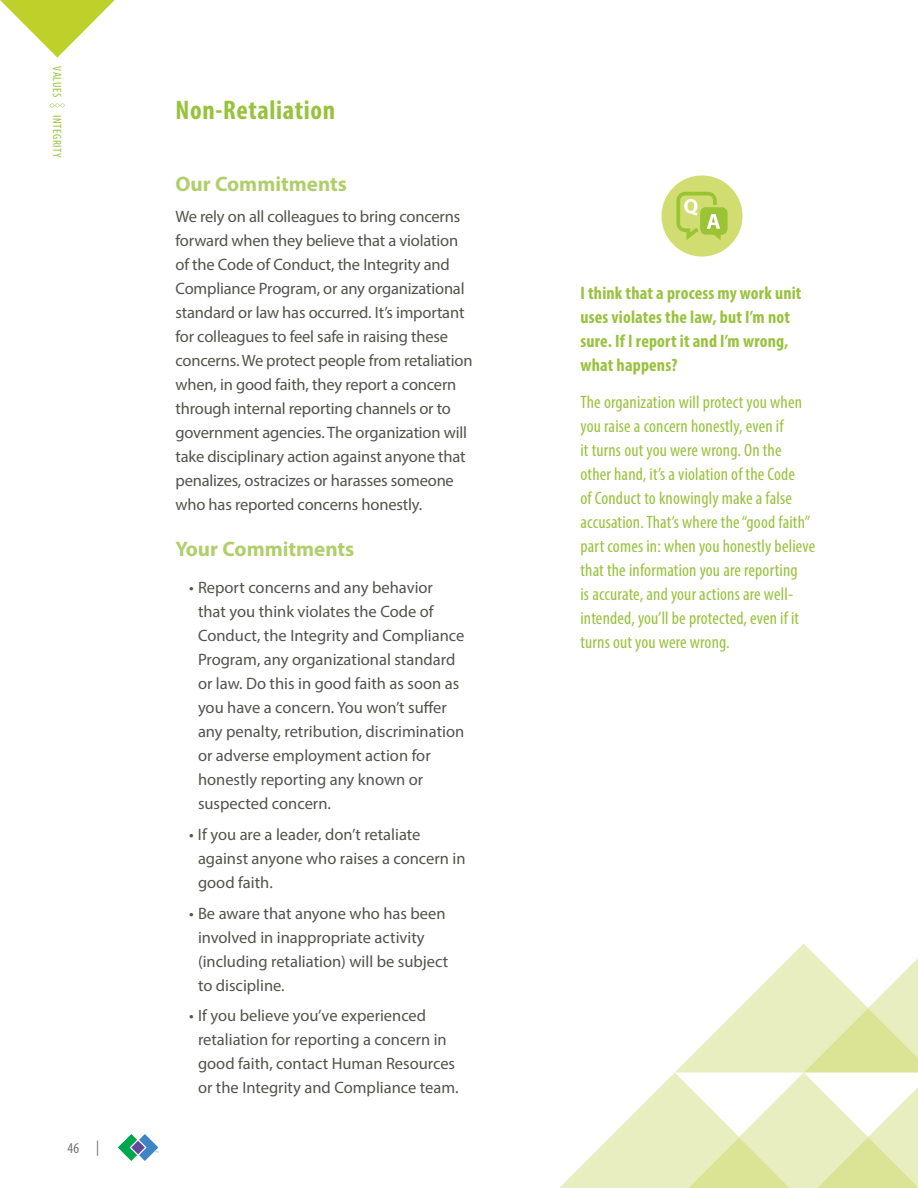
<style>
.page{position:relative;width:918px;height:1188px;background:#fff}
.page>*{position:absolute;margin:0;border:0;box-sizing:border-box;transform-origin:0 0}
.t1{font:700 condensed 27px "Myriad Pro";letter-spacing:.025em;color:#98c23c}
.t2{font:700 21px "Myriad Pro";color:#b1ce6c}
.t3{font:condensed 18px/24px "Myriad Pro";letter-spacing:.01em;color:#98c23c}
.t4{font:700 condensed 18px/24px "Myriad Pro";letter-spacing:.01em;color:#98c23c}
.t5{font:16.5px/24px "Myriad Pro";letter-spacing:-.005em;color:#53534a}
.t6{font:condensed 15px "Myriad Pro";color:#717073}
.t7{font:condensed 12px "Myriad Pro";letter-spacing:.05em;color:#98c23c}
</style>
<div class="page">
<div style="left:662px;top:176px;width:80px;height:80px;background:#d1dd70;border-radius:50%"></div>
<svg style="left:676px;top:192px;width:52px;height:48px"></svg>
<svg style="left:49px;top:103px;width:16px;height:5px"></svg>
<svg style="left:118px;top:1134px;width:40px;height:27px"></svg>
<svg style="left:0;top:0;width:115px;height:58px"></svg>
<svg style="left:559px;top:944px;width:359px;height:244px"></svg>
<p class="t7" style="left:62px;top:66px;width:32px;rotate:90deg">VALUES</p>
<p class="t7" style="left:62px;top:115px;width:45px;rotate:90deg">INTEGRITY</p>
<p class="t6" style="left:68px;top:1142px;width:33px">46 |</p>
<h1 class="t1" style="left:176px;top:100px;width:161px">Non-Retaliation</h1>
<p class="t2" style="left:176px;top:176px;width:173px">Our Commitments</p>
<p class="t5" style="left:176px;top:206px;width:298px">We rely on all colleagues to bring concerns forward when they believe that a violation of the Code of Conduct, the Integrity and Compliance Program, or any organizational standard or law has occurred. It’s important for colleagues to feel safe in raising these concerns. We protect people from retaliation when, in good faith, they report a concern through internal reporting channels or to government agencies. The organization will take disciplinary action against anyone that penalizes, ostracizes or harasses someone who has reported concerns honestly.</p>
<p class="t2" style="left:176px;top:541px;width:180px">Your Commitments</p>
<p class="t5" style="left:198px;top:577px;width:268px;text-indent:-9px">• Report concerns and any behavior that you think violates the Code of Conduct, the Integrity and Compliance Program, any organizational standard or law. Do this in good faith as soon as you have a concern. You won’t suffer any penalty, retribution, discrimination or adverse employment action for honestly reporting any known or suspected concern.</p>
<p class="t5" style="left:198px;top:823px;width:269px;text-indent:-9px">• If you are a leader, don’t retaliate against anyone who raises a concern in good faith.</p>
<p class="t5" style="left:198px;top:902px;width:252px;text-indent:-9px">• Be aware that anyone who has been involved in inappropriate activity (including retaliation) will be subject to discipline.</p>
<p class="t5" style="left:198px;top:1005px;width:262px;text-indent:-9px">• If you believe you’ve experienced retaliation for reporting a concern in good faith, contact Human Resources or the Integrity and Compliance team.</p>
<p class="t4" style="left:580px;top:282px;width:223px">I think that a process my work unit uses violates the law, but I’m not sure. If I report it and I’m wrong, what happens?</p>
<p class="t3" style="left:580px;top:392px;width:236px">The organization will protect you when you raise a concern honestly, even if<br>it turns out you were wrong. On the other hand, it’s a violation of the Code<br>of Conduct to knowingly make a false accusation. That’s where the “good faith” part comes in: when you honestly believe that the information you are reporting<br>is accurate, and your actions are well&shy;intended, you’ll be protected, even if it turns out you were wrong.</p>
</div>
